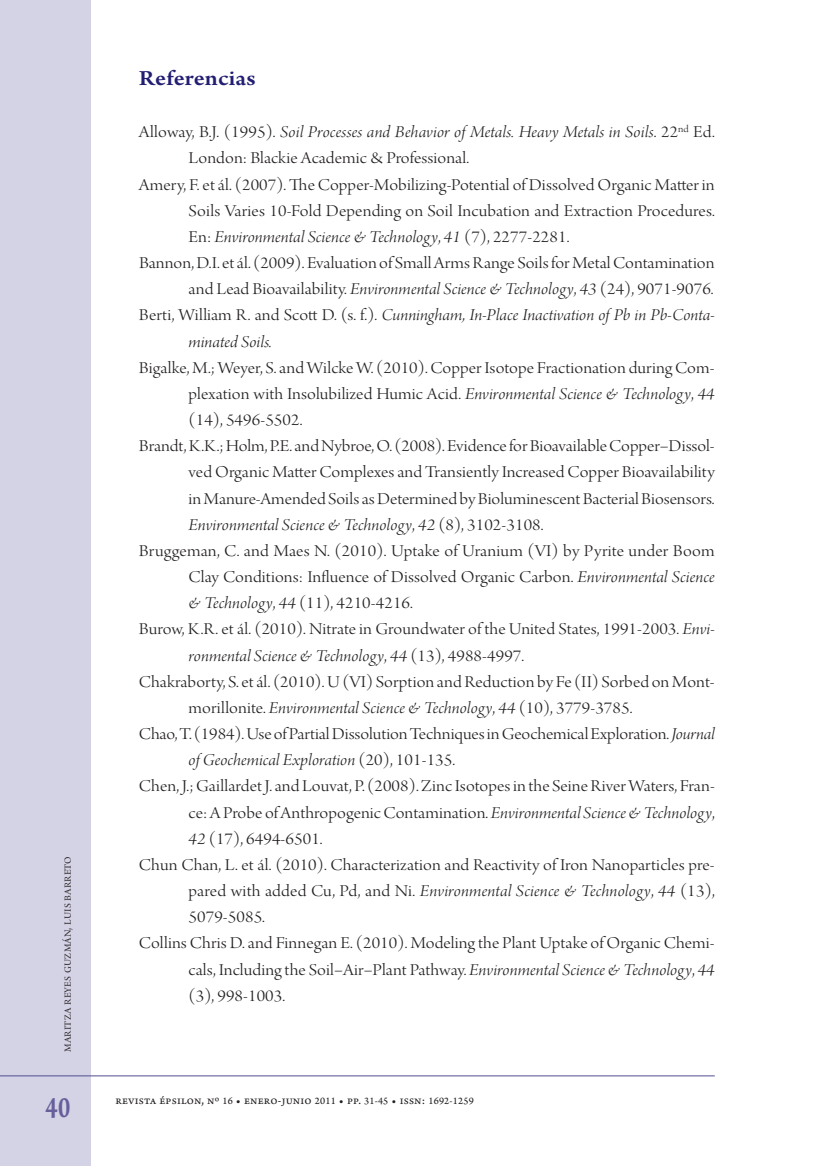
<style>
.page{position:relative;width:819px;height:1166px;background:#fff}
.page>*{position:absolute;margin:0;border:0;box-sizing:border-box;transform-origin:0 0}
.t1{font:31.5px "Arno Pro Smbd Caption";color:#65609b;scale:.75 1}
.t2{font:600 22.75px "Arno Pro";letter-spacing:.005em;color:#221e72;scale:1.1 1}
.t3{font:17.5px/26.2px "Arno Pro Light Display";letter-spacing:.005em;color:#231f20;text-align:right;scale:1.1 1}
.t4{font:17.5px/26.2px "Arno Pro Light Italic Display";letter-spacing:.005em;color:#231f20;scale:1.1 1}
.t5{font:14px "Arno Pro Light Display";letter-spacing:.015em;color:#231f20}
.t6{font:12.25px "Arno Pro Sm Text";letter-spacing:.02em;color:#231f20}
.s1{font-family:"Arno Pro Light Display"}
.s2{font-family:"Arno Pro Light Italic Display"}
.s3{font-size:10.5px}
</style>
<div class="page">
<div style="left:0;top:0;width:91px;height:1166px;background:#d4d2e5"></div>
<hr style="left:0;top:1075px;width:714px;height:1px;background:#514e8f">
<p class="t5" style="left:59px;top:1052px;width:197px;rotate:-90deg">maritza reyes guzmán, luis barreto</p>
<h2 class="t2" style="left:139px;top:65px;width:107px">Referencias</h2>
<p class="t4" style="left:139px;top:120px;width:525px"><span class="s1">Alloway, B.J. (1995).</span> Soil Processes and Behavior of Metals. Heavy Metals in Soils<span class="s1">. 22</span><sup>nd</sup> <span class="s1">Ed.</span></p>
<p class="t3" style="left:189px;top:146px;width:257px">London: Blackie Academic &amp; Professional.</p>
<p class="t3" style="left:139px;top:172px;width:525px">Amery, F. et ál. (2007). The Copper-Mobilizing-Potential of Dissolved Organic Matter in</p>
<p class="t3" style="left:189px;top:199px;width:480px">Soils Varies 10-Fold Depending on Soil Incubation and Extraction Procedures.</p>
<p class="t4" style="left:189px;top:225px;width:347px"><span class="s1">En:</span> Environmental Science &amp; Technology<span class="s1">,</span> 41 <span class="s1">(7), 2277-2281.</span></p>
<p class="t3" style="left:139px;top:251px;width:524px">Bannon, D.I. et ál. (2009). Evaluation of Small Arms Range Soils for Metal Contamination and Lead Bioavailability. <span class="s2">Environmental Science &amp; Technology</span>, <span class="s2">43</span> (24), 9071-9076.</p>
<p class="t4" style="left:188px;top:303px;width:480px;text-indent:-50px"><span class="s1">Berti, William R. and Scott D. (s. f.).</span> Cunningham, In-Place Inactivation of Pb in Pb-Conta&shy;minated Soils.</p>
<p class="t3" style="left:139px;top:356px;width:525px">Bigalke, M.; Weyer, S. and Wilcke W. (2010). Copper Isotope Fractionation during Com-</p>
<p class="t3" style="left:188px;top:382px;width:480px">plexation with Insolubilized Humic Acid. <span class="s2">Environmental Science &amp; Technology</span>, <span class="s2">44</span></p>
<p class="t3" style="left:188px;top:408px;width:105px">(14), 5496-5502.</p>
<p class="t3" style="left:139px;top:434px;width:525px">Brandt, K.K.; Holm, P.E. and Nybroe, O. (2008). Evidence for Bioavailable Copper−Dissol-</p>
<p class="t3" style="left:188px;top:460px;width:480px">ved Organic Matter Complexes and Transiently Increased Copper Bioavailability</p>
<p class="t3" style="left:188px;top:486px;width:480px">in Manure-Amended Soils as Determined by Bioluminescent Bacterial Biosensors.</p>
<p class="t4" style="left:188px;top:512px;width:324px">Environmental Science &amp; Technology<span class="s1">,</span> 42 <span class="s1">(8), 3102-3108.</span></p>
<p class="t3" style="left:139px;top:539px;width:523px">Bruggeman, C. and Maes N. (2010). Uptake of Uranium (VI) by Pyrite under Boom</p>
<p class="t3" style="left:188px;top:565px;width:480px">Clay Conditions: Influence of Dissolved Organic Carbon. <span class="s2">Environmental Science</span></p>
<p class="t3" style="left:188px;top:591px;width:205px"><span class="s2">&amp; Technology</span>, <span class="s2">44</span> (11), 4210-4216.</p>
<p class="t3" style="left:139px;top:617px;width:525px">Burow, K.R. et ál. (2010). Nitrate in Groundwater of the United States, 1991-2003. <span class="s2">Envi-</span></p>
<p class="t4" style="left:188px;top:643px;width:306px">ronmental Science &amp; Technology<span class="s1">,</span> 44 <span class="s1">(13), 4988-4997.</span></p>
<p class="t3" style="left:139px;top:669px;width:525px">Chakraborty, S. et ál. (2010). U (VI) Sorption and Reduction by Fe (II) Sorbed on Mont-</p>
<p class="t4" style="left:188px;top:696px;width:405px"><span class="s1">morillonite.</span> Environmental Science &amp; Technology<span class="s1">,</span> 44 <span class="s1">(10), 3779-3785.</span></p>
<p class="t3" style="left:139px;top:722px;width:525px">Chao, T. (1984). Use of Partial Dissolution Techniques in Geochemical Exploration. <span class="s2">Journal</span></p>
<p class="t4" style="left:188px;top:748px;width:244px">of Geochemical Exploration <span class="s1">(20), 101-135.</span></p>
<p class="t3" style="left:139px;top:774px;width:525px">Chen, J.; Gaillardet J. and Louvat, P. (2008). Zinc Isotopes in the Seine River Waters, Fran-</p>
<p class="t3" style="left:188px;top:800px;width:480px">ce: A Probe of Anthropogenic Contamination. <span class="s2">Environmental Science &amp; Technology</span>,</p>
<p class="t3" style="left:188px;top:826px;width:123px"><span class="s2">42</span> (17), 6494-6501.</p>
<p class="t3" style="left:139px;top:853px;width:525px">Chun Chan, L. et ál. (2010). Characterization and Reactivity of Iron Nanoparticles pre-</p>
<p class="t4" style="left:188px;top:879px;width:480px"><span class="s1">pared with added Cu, Pd, and Ni.</span> Environmental Science &amp; Technology<span class="s1">,</span> 44 <span class="s1">(13),</span></p>
<p class="t3" style="left:188px;top:905px;width:71px">5079-5085.</p>
<p class="t3" style="left:139px;top:931px;width:525px">Collins Chris D. and Finnegan E. (2010). Modeling the Plant Uptake of Organic Chemi-</p>
<p class="t3" style="left:188px;top:957px;width:480px">cals, Including the Soil−Air−Plant Pathway. <span class="s2">Environmental Science &amp; Technology</span>, <span class="s2">44</span></p>
<p class="t3" style="left:188px;top:983px;width:89px">(3), 998-1003.</p>
<h1 class="t1" style="left:46px;top:1088px;width:34px">40</h1>
<p class="t6" style="left:115px;top:1093px;width:360px">revista épsilon, nº <span class="s3">16</span> • enero-junio <span class="s3">2011</span> • pp. <span class="s3">31-45</span> • issn: <span class="s3">1692-1259</span></p>
</div>
